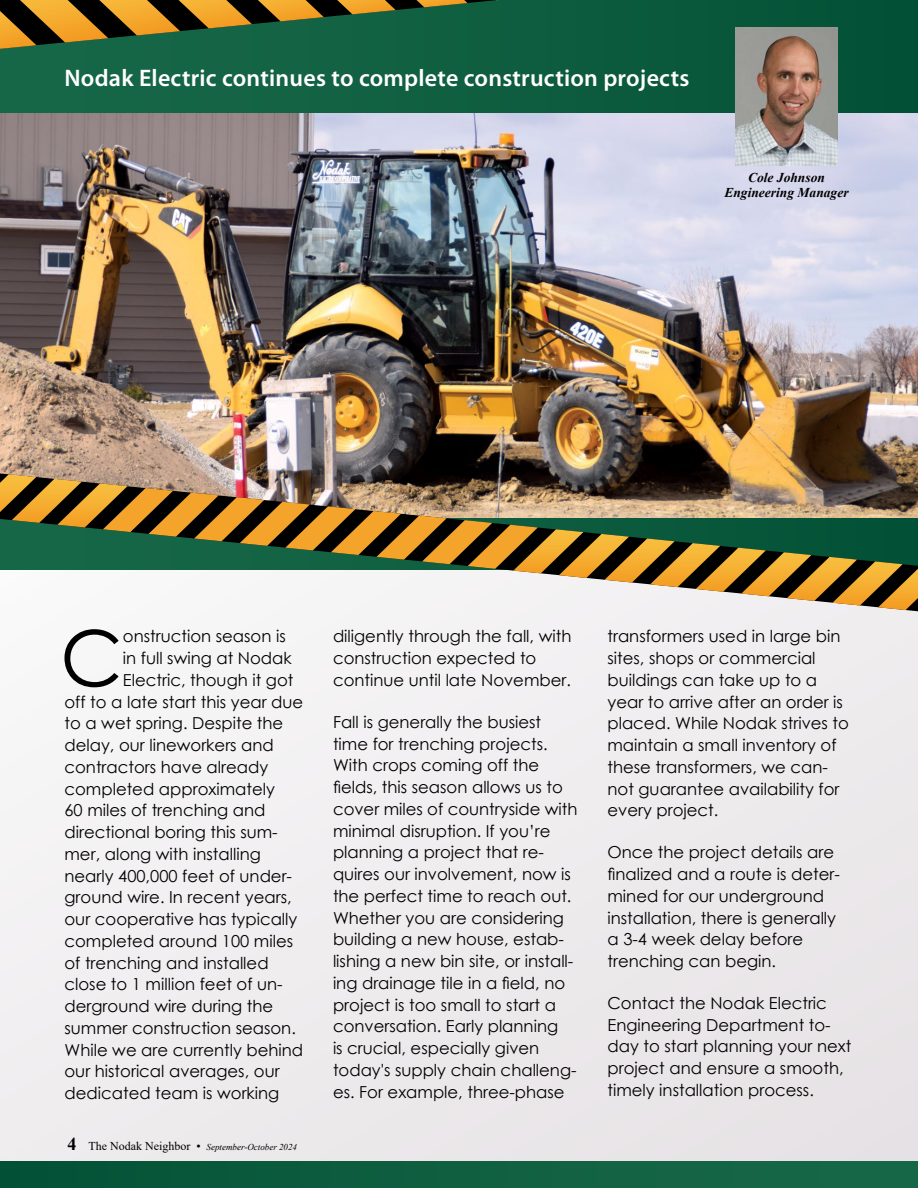
<style>
.page{position:relative;width:918px;height:1188px;background:#fff}
.page>*{position:absolute;margin:0;border:0;box-sizing:border-box;transform-origin:0 0}
.t1{font:77.1px "Century Gothic";color:#000}
.t2{font:600 24px "Myriad Pro";letter-spacing:.01em;color:#fff}
.t3{font:16.5px/21.8px "Century Gothic";color:#000}
.t4{font:italic 700 13.5px/15px "Times New Roman";color:#000;text-align:center}
.t5{font:italic 9px "Times New Roman";color:#000}
.s1{font-weight:700;font-style:normal;font-size:18px}
.s2{font-style:normal;font-size:12px}
</style>
<div class="page">
<div style="left:0;top:460px;width:918px;height:728px;background:#efedee"></div>
<img style="left:0;top:112px;width:918px;height:361px">
<div style="left:0;top:1162px;width:918px;height:26px;background:#105f41"></div>
<div style="left:0;top:0;width:918px;height:112px;background:#0e5d40"></div>
<img style="left:735px;top:27px;width:103px;height:138px">
<img style="left:0;top:474px;width:918px;height:136px">
<svg style="left:0;top:0;width:498px;height:49px"></svg>
<h2 class="t2" style="left:64px;top:62px;width:626px">Nodak Electric continues to complete construction projects</h2>
<p class="t4" style="left:724px;top:169px;width:126px">Cole Johnson<br>Engineering Manager</p>
<h1 class="t1" style="left:60px;top:604px;width:64px">C</h1>
<p class="t3" style="left:123px;top:625px;width:164px">onstruction season is</p>
<p class="t3" style="left:123px;top:647px;width:170px">in full swing at Nodak</p>
<p class="t3" style="left:123px;top:669px;width:172px">Electric, though it got</p>
<p class="t3" style="left:64px;top:691px;width:240px">off to a late start this year due</p>
<p class="t3" style="left:64px;top:712px;width:220px">to a wet spring. Despite the</p>
<p class="t3" style="left:64px;top:734px;width:211px">delay, our lineworkers and</p>
<p class="t3" style="left:64px;top:756px;width:205px">contractors have already</p>
<p class="t3" style="left:64px;top:778px;width:212px">completed approximately</p>
<p class="t3" style="left:64px;top:799px;width:202px">60 miles of trenching and</p>
<p class="t3" style="left:64px;top:821px;width:215px">directional boring this sum-</p>
<p class="t3" style="left:64px;top:843px;width:198px">mer, along with installing</p>
<p class="t3" style="left:64px;top:865px;width:229px">nearly 400,000 feet of under-</p>
<p class="t3" style="left:64px;top:886px;width:229px">ground wire. In recent years,</p>
<p class="t3" style="left:64px;top:908px;width:234px">our cooperative has typically</p>
<p class="t3" style="left:64px;top:930px;width:230px">completed around 100 miles</p>
<p class="t3" style="left:64px;top:952px;width:206px">of trenching and installed</p>
<p class="t3" style="left:64px;top:973px;width:220px">close to 1 million feet of un-</p>
<p class="t3" style="left:64px;top:995px;width:210px">derground wire during the</p>
<p class="t3" style="left:64px;top:1017px;width:233px">summer construction season.</p>
<p class="t3" style="left:64px;top:1039px;width:240px">While we are currently behind</p>
<p class="t3" style="left:64px;top:1060px;width:217px">our historical averages, our</p>
<p class="t3" style="left:64px;top:1082px;width:216px">dedicated team is working</p>
<p class="t5" style="left:68px;top:1141px;width:231px"><span class="s1">4</span> <span class="s2">The Nodak Neighbor •</span> September-October 2024</p>
<p class="t3" style="left:333px;top:625px;width:240px">diligently through the fall, with construction expected to continue until late November.</p>
<p class="t3" style="left:333px;top:711px;width:246px">Fall is generally the busiest time for trenching projects.<br>With crops coming off the fields, this season allows us to cover miles of countryside with minimal disruption. If you’re planning a project that re&shy;quires our involvement, now is the perfect time to reach out.<br>Whether you are considering building a new house, estab&shy;lishing a new bin site, or install&shy;ing drainage tile in a field, no project is too small to start a conversation. Early planning<br>is crucial, especially given today's supply chain challeng&shy;es. For example, three-phase</p>
<p class="t3" style="left:607px;top:625px;width:243px">transformers used in large bin sites, shops or commercial buildings can take up to a year to arrive after an order is placed. While Nodak strives to maintain a small inventory of these transformers, we can&shy;not guarantee availability for every project.</p>
<p class="t3" style="left:607px;top:841px;width:234px">Once the project details are finalized and a route is deter&shy;mined for our underground installation, there is generally a 3-4 week delay before trenching can begin.</p>
<p class="t3" style="left:607px;top:992px;width:245px">Contact the Nodak Electric<br>Engineering Department to&shy;day to start planning your next project and ensure a smooth, timely installation process.</p>
</div>
